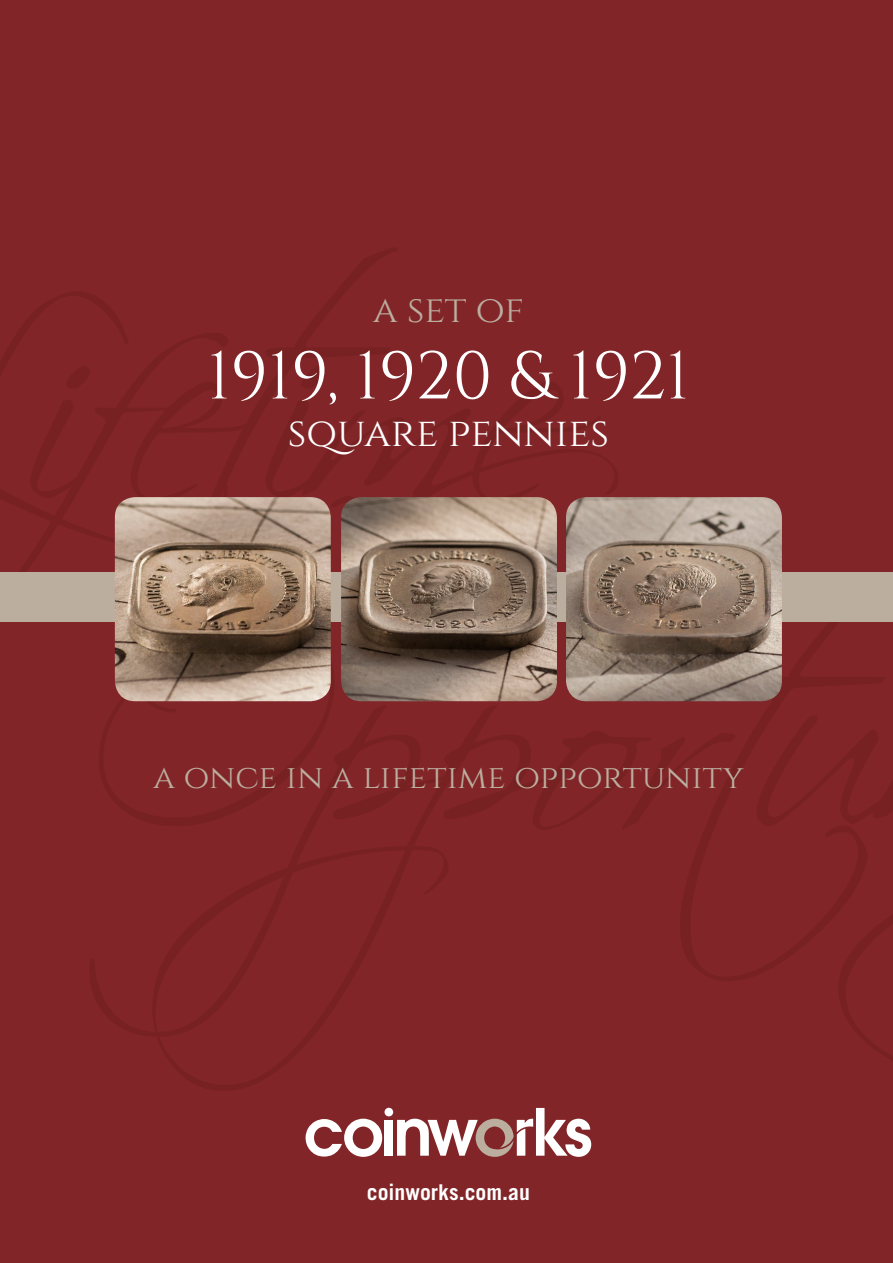
<style>
.page{position:relative;width:893px;height:1263px;background:#822528}
.page>*{position:absolute;margin:0;border:0;box-sizing:border-box;transform-origin:0 0}
.t1{font:67.2px "Cinzel";color:#fff}
.t2{font:40.35px "Cinzel";color:#fff}
.t3{font:37.5px "Cinzel";color:#bbae9f}
.t4{font:33px "Cinzel";letter-spacing:.01em;color:#bbae9f}
.t5{font:700 21.75px "Trade Gothic";color:#fff}
</style>
<div class="page">
<div style="left:0;top:572px;width:893px;height:49px;background:#bbae9f"></div>
<img style="left:115px;top:497px;width:216px;height:204px">
<img style="left:341px;top:497px;width:216px;height:204px">
<img style="left:566px;top:497px;width:216px;height:204px">
<svg style="left:306px;top:1119px;width:76px;height:38px"></svg>
<div style="left:385px;top:1120px;width:8px;height:36px;background:#fff"></div>
<svg style="left:397px;top:1108px;width:194px;height:49px"></svg>
<div style="left:384px;top:1108px;width:9px;height:8px;background:#fff;border-radius:50%"></div>
<p class="t3" style="left:373px;top:288px;width:153px">A SET OF</p>
<p class="t1" style="left:207px;top:337px;width:483px">1919, 1920 &amp; 1921</p>
<p class="t2" style="left:288px;top:409px;width:323px">SQUARE PENNIES</p>
<p class="t4" style="left:153px;top:757px;width:592px">A ONCE IN A LIFETIME OPPORTUNITY</p>
<p class="t5" style="left:367px;top:1179px;width:165px">coinworks.com.au</p>
</div>
